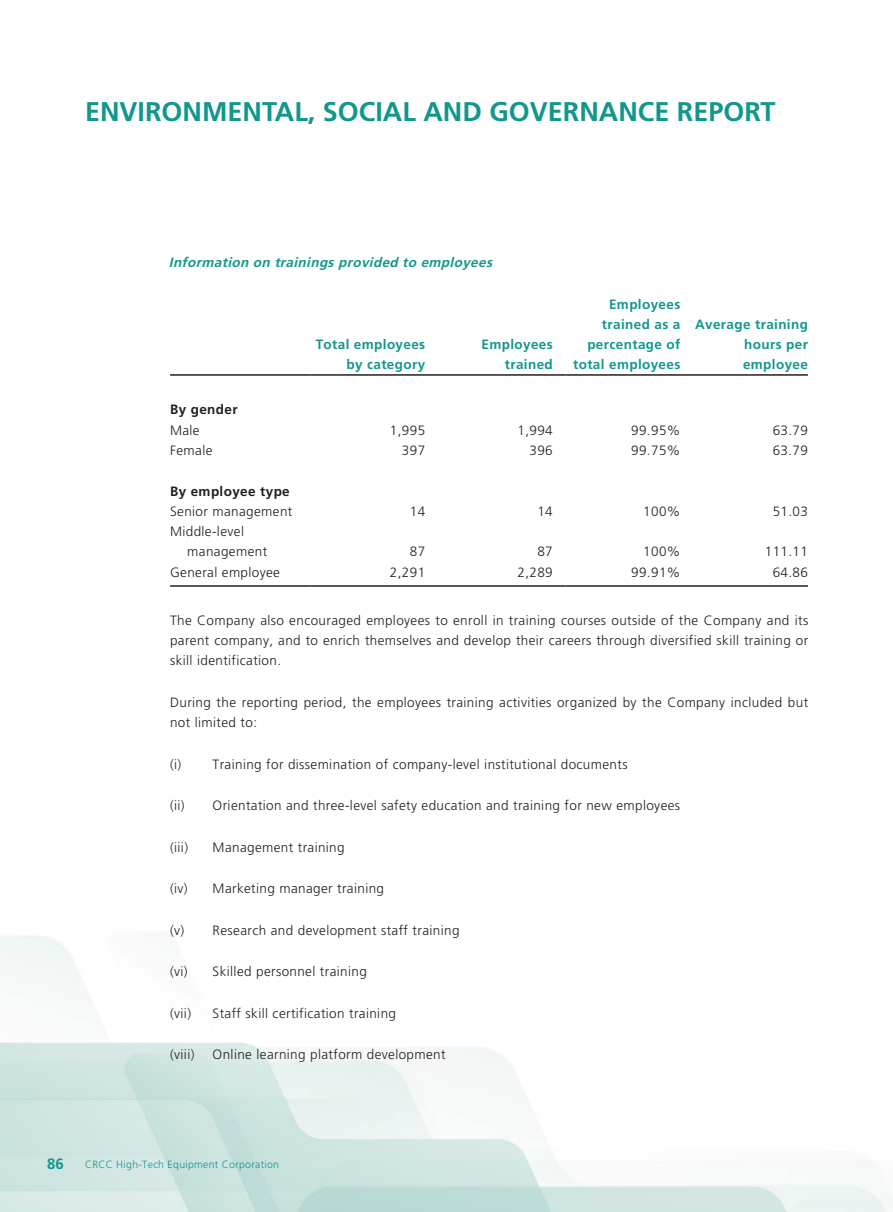
<style>
.page{position:relative;width:893px;height:1212px;background:#fff}
.page>*{position:absolute;margin:0;border:0;box-sizing:border-box;transform-origin:0 0}
.t1{font:700 27px "Frutiger LT Std";color:#12978b}
.t2{font:700 15px "Frutiger LT Std";color:#12978b}
._00_Body_text{font:300 13.5px/20.2px "Frutiger LT Std";letter-spacing:.03em;color:#231f20;text-align:justify}
._50_Table_Body{font:300 13.5px/20.2px "Frutiger LT Std";letter-spacing:.03em;color:#231f20}
._50_Table_Body-2{font:700 13.5px/20.2px "Frutiger LT Std";letter-spacing:.03em;color:#12978b;text-align:right}
._03_Heading_3{font:italic 700 13.5px "Frutiger LT Std";color:#12978b}
._50_Table_Body-3{font:700 13.5px "Frutiger LT Std";letter-spacing:.03em;color:#231f20}
.t3{font:300 10.5px "Frutiger LT Std";letter-spacing:.03em;color:#12978b}
</style>
<div class="page">
<hr style="left:170px;top:374px;width:140px;height:2px;background:#231f20">
<hr style="left:310px;top:374px;width:128px;height:2px;background:#231f20">
<hr style="left:438px;top:374px;width:128px;height:2px;background:#231f20">
<hr style="left:566px;top:374px;width:127px;height:2px;background:#231f20">
<hr style="left:693px;top:374px;width:115px;height:2px;background:#231f20">
<hr style="left:170px;top:585px;width:140px;height:2px;background:#231f20">
<hr style="left:310px;top:585px;width:128px;height:2px;background:#231f20">
<hr style="left:438px;top:585px;width:128px;height:2px;background:#231f20">
<hr style="left:566px;top:585px;width:127px;height:2px;background:#231f20">
<hr style="left:693px;top:585px;width:115px;height:2px;background:#231f20">
<h1 class="t1" style="left:85px;top:96px;width:692px">ENVIRONMENTAL, SOCIAL AND GOVERNANCE REPORT</h1>
<p class="_03_Heading_3" style="left:169px;top:255px;width:328px">Information on trainings provided to employees</p>
<p class="_50_Table_Body-2" style="left:316px;top:334px;width:111px">Total employees by category</p>
<p class="_50_Table_Body-2" style="left:481px;top:334px;width:73px">Employees trained</p>
<p class="_50_Table_Body-2" style="left:573px;top:294px;width:109px">Employees trained as a percentage of total employees</p>
<p class="_50_Table_Body-2" style="left:743px;top:314px;width:66px;text-align:justify;text-indent:-48px">Average training hours per employee</p>
<p class="_50_Table_Body-3" style="left:170px;top:402px;width:69px">By gender</p>
<p class="_50_Table_Body" style="left:170px;top:420px;width:31px">Male</p>
<p class="_50_Table_Body" style="left:390px;top:420px;width:37px">1,995</p>
<p class="_50_Table_Body" style="left:517px;top:420px;width:37px">1,994</p>
<p class="_50_Table_Body" style="left:631px;top:420px;width:51px">99.95%</p>
<p class="_50_Table_Body" style="left:773px;top:420px;width:37px">63.79</p>
<p class="_50_Table_Body" style="left:170px;top:440px;width:44px">Female</p>
<p class="_50_Table_Body" style="left:402px;top:440px;width:25px">397</p>
<p class="_50_Table_Body" style="left:529px;top:440px;width:25px">396</p>
<p class="_50_Table_Body" style="left:631px;top:440px;width:51px">99.75%</p>
<p class="_50_Table_Body" style="left:773px;top:440px;width:37px">63.79</p>
<p class="_50_Table_Body-3" style="left:170px;top:483px;width:121px">By employee type</p>
<p class="_50_Table_Body" style="left:170px;top:501px;width:124px">Senior management</p>
<p class="_50_Table_Body" style="left:410px;top:501px;width:17px">14</p>
<p class="_50_Table_Body" style="left:537px;top:501px;width:17px">14</p>
<p class="_50_Table_Body" style="left:643px;top:501px;width:39px">100%</p>
<p class="_50_Table_Body" style="left:773px;top:501px;width:37px">51.03</p>
<p class="_50_Table_Body" style="left:187px;top:521px;width:81px;text-indent:-17px">Middle-level management</p>
<p class="_50_Table_Body" style="left:410px;top:542px;width:17px">87</p>
<p class="_50_Table_Body" style="left:537px;top:542px;width:17px">87</p>
<p class="_50_Table_Body" style="left:643px;top:542px;width:39px">100%</p>
<p class="_50_Table_Body" style="left:765px;top:542px;width:45px">111.11</p>
<p class="_50_Table_Body" style="left:170px;top:562px;width:111px">General employee</p>
<p class="_50_Table_Body" style="left:390px;top:562px;width:37px">2,291</p>
<p class="_50_Table_Body" style="left:517px;top:562px;width:37px">2,289</p>
<p class="_50_Table_Body" style="left:631px;top:562px;width:51px">99.91%</p>
<p class="_50_Table_Body" style="left:773px;top:562px;width:37px">64.86</p>
<p class="_00_Body_text" style="left:170px;top:610px;width:640px">The Company also encouraged employees to enroll in training courses outside of the Company and its parent company, and to enrich themselves and develop their careers through diversified skill training or skill identification.</p>
<p class="_00_Body_text" style="left:170px;top:692px;width:640px">During the reporting period, the employees training activities organized by the Company included but not limited to:</p>
<p class="_00_Body_text" style="left:170px;top:754px;width:459px">(i) Training for dissemination of company-level institutional documents</p>
<p class="_00_Body_text" style="left:170px;top:795px;width:16px">(ii)</p>
<p class="_00_Body_text" style="left:213px;top:795px;width:469px">Orientation and three-level safety education and training for new employees</p>
<p class="_00_Body_text" style="left:170px;top:837px;width:20px">(iii)</p>
<p class="_00_Body_text" style="left:213px;top:837px;width:134px">Management training</p>
<p class="_00_Body_text" style="left:170px;top:878px;width:19px">(iv)</p>
<p class="_00_Body_text" style="left:213px;top:878px;width:173px">Marketing manager training</p>
<p class="_00_Body_text" style="left:170px;top:920px;width:291px">(v) Research and development staff training</p>
<p class="_00_Body_text" style="left:170px;top:961px;width:19px">(vi)</p>
<p class="_00_Body_text" style="left:213px;top:961px;width:156px">Skilled personnel training</p>
<p class="_00_Body_text" style="left:170px;top:1003px;width:23px">(vii)</p>
<p class="_00_Body_text" style="left:213px;top:1003px;width:185px">Staff skill certification training</p>
<p class="_00_Body_text" style="left:170px;top:1044px;width:26px">(viii)</p>
<p class="_00_Body_text" style="left:213px;top:1044px;width:234px">Online learning platform development</p>
<p class="t2" style="left:47px;top:1154px;width:18px">86</p>
<p class="t3" style="left:85px;top:1158px;width:196px">CRCC High-Tech Equipment Corporation</p>
</div>
